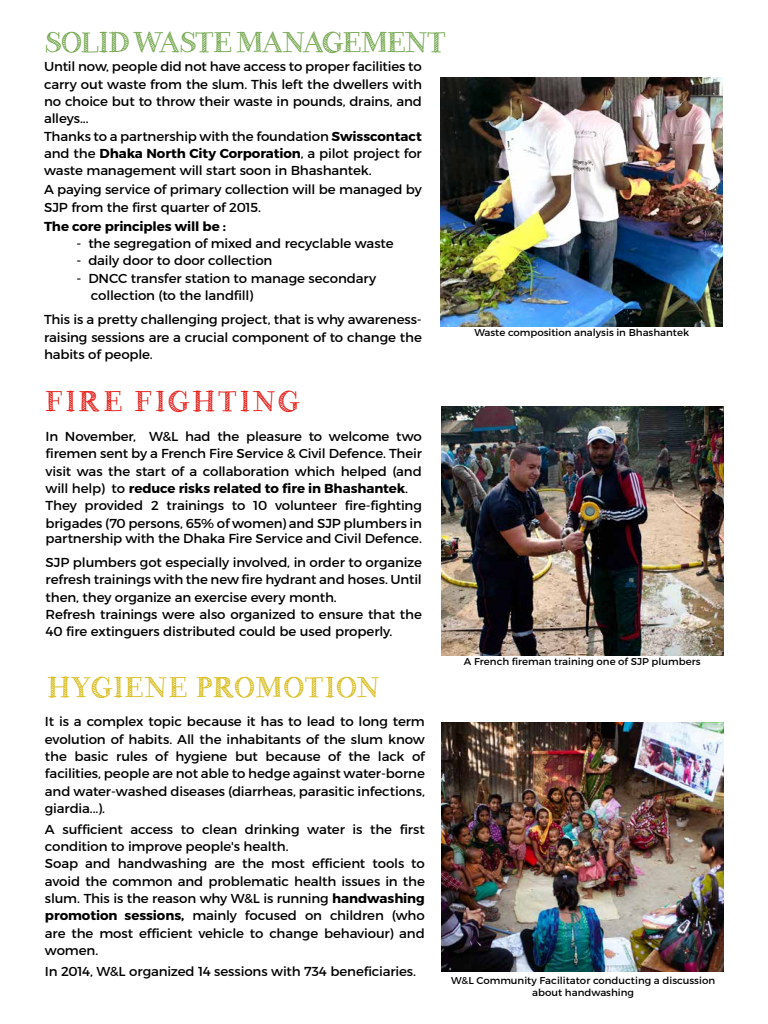
<style>
.page{position:relative;width:768px;height:1024px;background:#fff}
.page>*{position:absolute;margin:0;border:0;box-sizing:border-box;transform-origin:0 0}
.t1{font:29.7px "Handy George";letter-spacing:-.13em;color:#75a850}
.t2{font:29.7px "Handy George";letter-spacing:-.08em;color:#d9bd1e}
.t3{font:29.7px "Handy George";letter-spacing:-.01em;color:#e41b15}
.t4{font:13px/17.3px "Montserrat";letter-spacing:-.01em;color:#000}
.t5{font:700 13px "Montserrat";letter-spacing:-.01em;color:#000}
.t6{font:9.9px/11.9px "Montserrat";color:#000;text-align:center}
.s1{font-weight:700}
</style>
<div class="page">
<img style="left:442px;top:723px;width:282px;height:249px">
<img style="left:441px;top:77px;width:282px;height:249px">
<img style="left:441px;top:406px;width:282px;height:249px">
<h1 class="t1" style="left:44px;top:25px;width:406px">SOLID WASTE MANAGEMENT</h1>
<p class="t4" style="left:44px;top:58px;width:379px">Until now, people did not have access to proper facilities to carry out waste from the slum. This left the dwellers with no choice but to throw their waste in pounds, drains, and alleys...<br>Thanks to a partnership with the foundation <span class="s1">Swisscontact </span>and the <span class="s1">Dhaka North City Corporation</span>, a pilot project for waste management will start soon in Bhashantek.</p>
<p class="t4" style="left:44px;top:180px;width:379px;line-height:18.6px">A paying service of primary collection will be managed by<br>SJP from the first quarter of 2015.</p>
<p class="t5" style="left:44px;top:218px;width:184px">The core principles will be :</p>
<p class="t4" style="left:77px;top:235px;width:319px">- the segregation of mixed and recyclable waste</p>
<p class="t4" style="left:77px;top:252px;width:197px">- daily door to door collection</p>
<p class="t4" style="left:91px;top:269px;width:287px;text-indent:-14px">- DNCC transfer station to manage secondary collection (to the landfill)</p>
<p class="t4" style="left:44px;top:311px;width:379px;text-align:justify">This is a pretty challenging project, that is why awareness&shy;raising sessions are a crucial component of to change the habits of people.</p>
<h1 class="t3" style="left:44px;top:385px;width:260px">FIRE FIGHTING</h1>
<p class="t4" style="left:46px;top:428px;width:378px">In November, W&amp;L had the pleasure to welcome two firemen sent by a French Fire Service &amp; Civil Defence. Their visit was the start of a collaboration which helped (and will help) to <span class="s1">reduce risks related to fire in Bhashantek</span>.<br>They provided 2 trainings to 10 volunteer fire-fighting brigades (70 persons, 65% of women) and SJP plumbers in</p>
<p class="t4" style="left:46px;top:525px;width:378px;line-height:24.7px">partnership with the Dhaka Fire Service and Civil Defence.<br>SJP plumbers got especially involved, in order to organize</p>
<p class="t4" style="left:46px;top:571px;width:378px">refresh trainings with the new fire hydrant and hoses. Until then, they organize an exercise every month.<br>Refresh trainings were also organized to ensure that the 40 fire extinguers distributed could be used properly.</p>
<p class="t6" style="left:474px;top:326px;width:216px">Waste composition analysis in Bhashantek</p>
<p class="t6" style="left:464px;top:656px;width:238px">A French fireman training one of SJP plumbers</p>
<h1 class="t2" style="left:46px;top:671px;width:337px">HYGIENE PROMOTION</h1>
<p class="t4" style="left:45px;top:713px;width:381px;text-align:justify">It is a complex topic because it has to lead to long term evolution of habits. All the inhabitants of the slum know the basic rules of hygiene but because of the lack of facilities, people are not able to hedge against water-borne and water-washed diseases (diarrheas, parasitic infections, giardia...).</p>
<p class="t4" style="left:45px;top:820px;width:381px">A sufficient access to clean drinking water is the first condition to improve people's health.<br>Soap and handwashing are the most efficient tools to avoid the common and problematic health issues in the slum. This is the reason why W&amp;L is running <span class="s1">handwashing promotion sessions,</span> mainly focused on children (who are the most efficient vehicle to change behaviour) and women.</p>
<p class="t4" style="left:45px;top:962px;width:373px">In 2014, W&amp;L organized 14 sessions with 734 beneficiaries.</p>
<p class="t6" style="left:451px;top:975px;width:265px">W&amp;L Community Facilitator conducting a discussion about handwashing</p>
</div>
